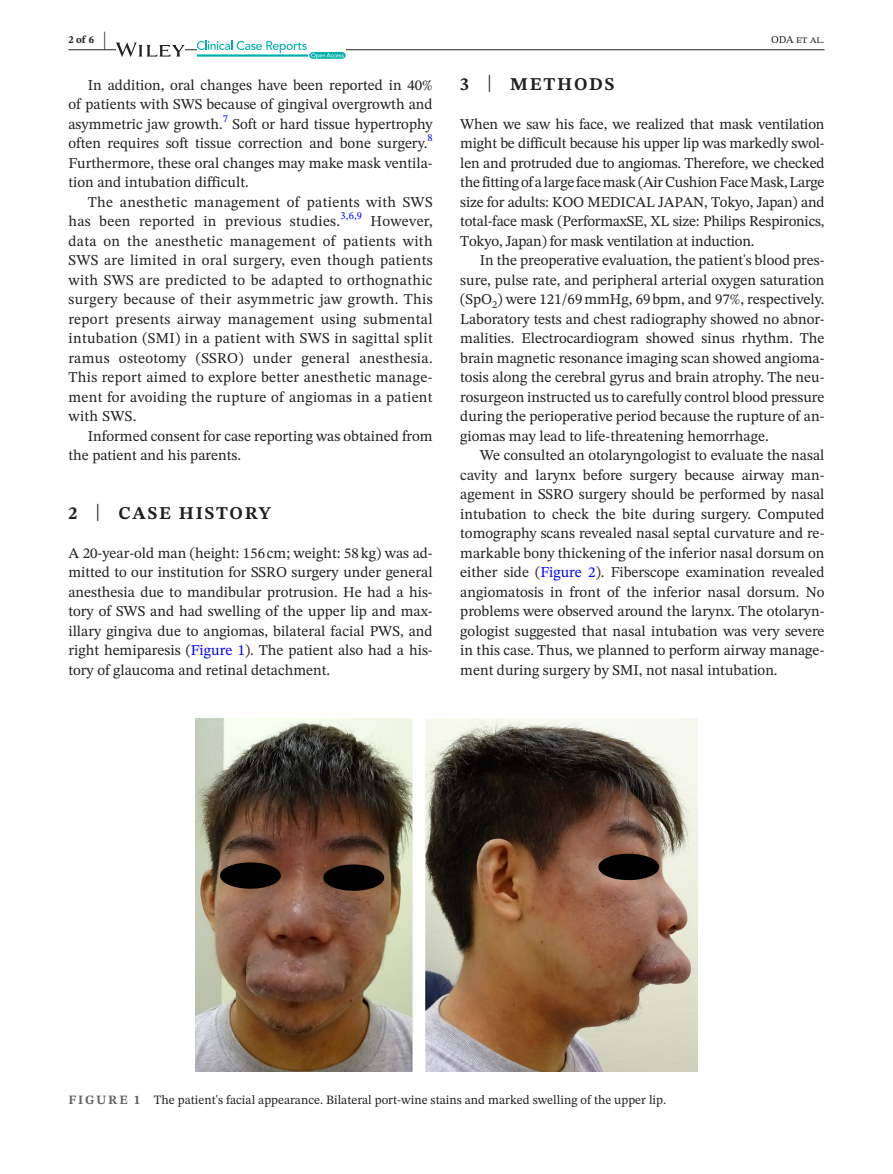
<style>
.page{position:relative;width:893px;height:1174px;background:#fff}
.page>*{position:absolute;margin:0;border:0;box-sizing:border-box;transform-origin:0 0}
.t1{font:700 18px "STIX Two Text";letter-spacing:.1em;color:#231f20}
.t2{font:15px/19.5px "STIX Two Text";color:#231f20;text-align:justify}
.t3{font:15px/19.5px "STIX Two Text";letter-spacing:.02em;color:#231f20}
.t4{font:12.75px "STIX Two Text";color:#231f20}
.t5{font:10.5px "STIX Two Text";color:#231f20}
.t6{font:10.5px "STIX Two Text";color:#00f}
.t7{font:700 10.5px "STIX Two Text";color:#231f20}
.s1{font-size:21px}
.s2{font-weight:400;font-size:23.7px}
.s3{color:#00f}
.s4{font-weight:700;color:#636366}
</style>
<div class="page">
<hr style="left:68px;top:49px;width:756px;height:1px;background:#231f20">
<svg style="left:116px;top:43px;width:69px;height:14px"></svg>
<svg style="left:197px;top:41px;width:149px;height:18px"></svg>
<img style="left:196px;top:718px;width:501px;height:353px">
<p class="t7" style="left:68px;top:32px;width:39px">2 of 6 <span class="s1">|</span></p>
<p class="t5" style="left:771px;top:32px;width:55px">ODA et al.</p>
<p class="t2" style="left:68px;top:75px;width:366px;text-indent:20px">In addition, oral changes have been reported in 40% of patients with SWS because of gingival overgrowth and asymmetric jaw growth.</p>
<p class="t1" style="left:460px;top:71px;width:156px">3 <span class="s2">|</span> METHODS</p>
<p class="t2" style="left:460px;top:114px;width:366px">When we saw his face, we realized that mask ventilation might be difficult because his upper lip was markedly swol&shy;len and protruded due to angiomas. Therefore, we checked the fitting of a large face mask (Air Cushion Face Mask, Large size for adults: KOO MEDICAL JAPAN, Tokyo, Japan) and total-face mask (PerformaxSE, XL size: Philips Respironics, Tokyo, Japan) for mask ventilation at induction.</p>
<p class="t2" style="left:460px;top:250px;width:366px;text-indent:20px">In the preoperative evaluation, the patient's blood pres&shy;sure, pulse rate, and peripheral arterial oxygen saturation (SpO<sub>2</sub>) were 121/69mmHg, 69bpm, and 97%, respectively.<br>Laboratory tests and chest radiography showed no abnor&shy;malities. Electrocardiogram showed sinus rhythm. The brain magnetic resonance imaging scan showed angioma&shy;tosis along the cerebral gyrus and brain atrophy. The neu&shy;rosurgeon instructed us to carefully control blood pressure during the perioperative period because the rupture of an&shy;giomas may lead to life-threatening hemorrhage.</p>
<p class="t2" style="left:460px;top:445px;width:366px;text-indent:20px">We consulted an otolaryngologist to evaluate the nasal cavity and larynx before surgery because airway man&shy;agement in SSRO surgery should be performed by nasal intubation to check the bite during surgery. Computed tomography scans revealed nasal septal curvature and re&shy;markable bony thickening of the inferior nasal dorsum on either side (<span class="s3">Figure 2</span>). Fiberscope examination revealed angiomatosis in front of the inferior nasal dorsum. No problems were observed around the larynx. The otolaryn&shy;gologist suggested that nasal intubation was very severe in this case. Thus, we planned to perform airway manage&shy;ment during surgery by SMI, not nasal intubation.</p>
<p class="t6" style="left:223px;top:111px;width:7px">7</p>
<p class="t2" style="left:68px;top:114px;width:366px;text-indent:164px">Soft or hard tissue hypertrophy often requires soft tissue correction and bone surgery.</p>
<p class="t6" style="left:427px;top:130px;width:7px">8</p>
<p class="t2" style="left:68px;top:153px;width:366px">Furthermore, these oral changes may make mask ventila&shy;tion and intubation difficult.</p>
<p class="t3" style="left:68px;top:192px;width:366px;text-indent:19px">The anesthetic management of patients with SWS has been reported in previous studies.</p>
<p class="t6" style="left:341px;top:208px;width:23px">3,6,9</p>
<p class="t2" style="left:68px;top:211px;width:366px;text-indent:302px">However, data on the anesthetic management of patients with SWS are limited in oral surgery, even though patients with SWS are predicted to be adapted to orthognathic surgery because of their asymmetric jaw growth. This report presents airway management using submental intubation (SMI) in a patient with SWS in sagittal split ramus osteotomy (SSRO) under general anesthesia.<br>This report aimed to explore better anesthetic manage&shy;ment for avoiding the rupture of angiomas in a patient with SWS.</p>
<p class="t2" style="left:68px;top:426px;width:366px;text-indent:19px">Informed consent for case reporting was obtained from the patient and his parents.</p>
<p class="t1" style="left:68px;top:500px;width:204px">2 <span class="s2">|</span> CASE HISTORY</p>
<p class="t2" style="left:68px;top:543px;width:366px">A 20-year-old man (height: 156 cm; weight: 58kg) was ad&shy;mitted to our institution for SSRO surgery under general anesthesia due to mandibular protrusion. He had a his&shy;tory of SWS and had swelling of the upper lip and max&shy;illary gingiva due to angiomas, bilateral facial PWS, and right hemiparesis (<span class="s3">Figure 1</span>). The patient also had a his&shy;tory of glaucoma and retinal detachment.</p>
<p class="t4" style="left:68px;top:1090px;width:599px"><span class="s4">FIGURE 1</span> The patient's facial appearance. Bilateral port-wine stains and marked swelling of the upper lip.</p>
</div>
